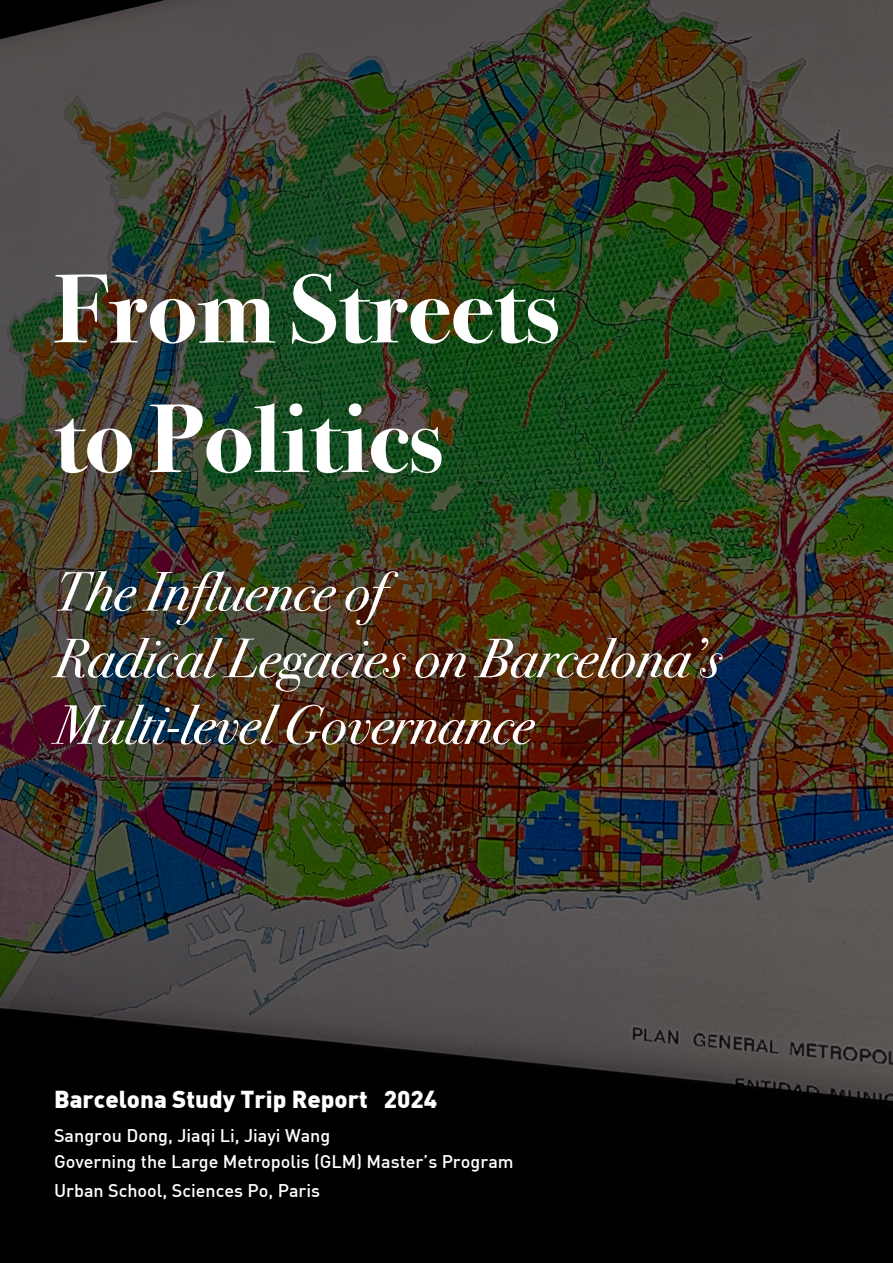
<style>
.page{position:relative;width:893px;height:1263px;background:#fff}
.page>*{position:absolute;margin:0;border:0;box-sizing:border-box;transform-origin:0 0}
.t1{font:700 97.5px "Bodoni Svty Two ITCTT";color:#fff}
.t2{font:italic 55.5px/66.6px "Bodoni Svty Two OSITCTT";color:#fff}
.t3{font:900 24px "DIN";color:#fff}
.t4{font:500 18px "DIN";color:#fff}
</style>
<div class="page">
<img style="left:0;top:0;width:893px;height:1263px">
<p class="t1" style="left:54px;top:229px;width:507px">From Streets</p>
<p class="t1" style="left:54px;top:358px;width:390px">to Politics</p>
<p class="t2" style="left:54px;top:559px;width:332px">The Influence of</p>
<p class="t2" style="left:54px;top:626px;width:668px">Radical Legacies on Barcelona’s<br>Multi-level Governance</p>
<p class="t3" style="left:54px;top:1083px;width:385px">Barcelona Study Trip Report 2024</p>
<p class="t4" style="left:54px;top:1124px;width:278px">Sangrou Dong, Jiaqi Li, Jiayi Wang</p>
<p class="t4" style="left:54px;top:1150px;width:461px">Governing the Large Metropolis (GLM) Master’s Program</p>
<p class="t4" style="left:54px;top:1179px;width:268px">Urban School, Sciences Po, Paris</p>
</div>
